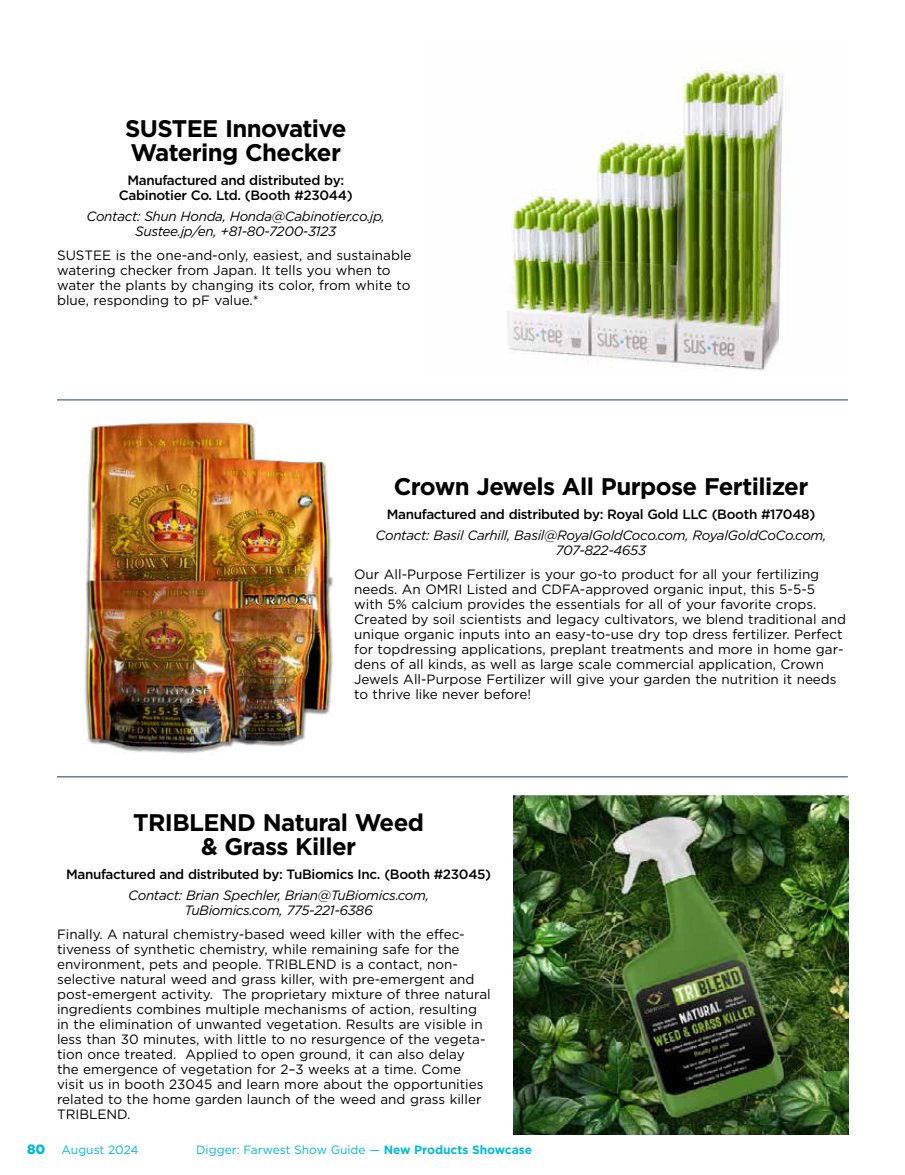
<style>
.page{position:relative;width:905px;height:1175px;background:#fff}
.page>*{position:absolute;margin:0;border:0;box-sizing:border-box;transform-origin:0 0}
.t1{font:700 24px/24px "Gotham";letter-spacing:-.025em;color:#000}
.t2{font:13.5px/15px "Gotham";color:#000}
.t3{font:italic 13.5px/15px "Gotham";letter-spacing:-.025em;color:#000;text-align:center}
.t4{font:500 13.5px/15px "Gotham";letter-spacing:-.025em;color:#000;text-align:center}
.t5{font:12px "Gotham";color:#00bbd3}
.s1{font-weight:900;font-size:13.5px}
.s2{font-weight:700}
</style>
<div class="page">
<hr style="left:57px;top:399px;width:791px;height:1px;background:#1b3d68">
<hr style="left:57px;top:776px;width:790px;height:1px;background:#1b3d68">
<img style="left:85px;top:422px;width:248px;height:332px">
<img style="left:513px;top:795px;width:335px;height:339px">
<img style="left:507px;top:59px;width:277px;height:312px">
<h1 class="t1" style="left:125px;top:116px;width:223px">SUSTEE Innovative<br>Watering Checker</h1>
<p class="t4" style="left:119px;top:172px;width:235px">Manufactured and distributed by:<br>Cabinotier Co. Ltd. (Booth #23044)</p>
<p class="t3" style="left:87px;top:208px;width:300px">Contact: Shun Honda, Honda@Cabinotier.co.jp,<br>Sustee.jp/en, +81-80-7200-3123</p>
<p class="t2" style="left:57px;top:247px;width:356px">SUSTEE is the one-and-only, easiest, and sustainable watering checker from Japan. It tells you when to water the plants by changing its color, from white to blue, responding to pF value.*</p>
<h1 class="t1" style="left:394px;top:474px;width:416px">Crown Jewels All Purpose Fertilizer</h1>
<p class="t4" style="left:387px;top:506px;width:430px">Manufactured and distributed by: Royal Gold LLC (Booth #17048)</p>
<p class="t3" style="left:375px;top:527px;width:452px">Contact: Basil Carhill, Basil@RoyalGoldCoco.com, RoyalGoldCoCo.com,<br>707-822-4653</p>
<p class="t2" style="left:354px;top:566px;width:493px">Our All-Purpose Fertilizer is your go-to product for all your fertilizing needs. An OMRI Listed and CDFA-approved organic input, this 5-5-5 with 5% calcium provides the essentials for all of your favorite crops.<br>Created by soil scientists and legacy cultivators, we blend traditional and unique organic inputs into an easy-to-use dry top dress fertilizer. Perfect for topdressing applications, preplant treatments and more in home gar&shy;dens of all kinds, as well as large scale commercial application, Crown Jewels All-Purpose Fertilizer will give your garden the nutrition it needs to thrive like never before!</p>
<h1 class="t1" style="left:133px;top:810px;width:292px;text-align:center">TRIBLEND Natural Weed &amp; Grass Killer</h1>
<p class="t4" style="left:66px;top:866px;width:426px">Manufactured and distributed by: TuBiomics Inc. (Booth #23045)</p>
<p class="t3" style="left:128px;top:887px;width:302px">Contact: Brian Spechler, Brian@TuBiomics.com,<br>TuBiomics.com, 775-221-6386</p>
<p class="t2" style="left:57px;top:926px;width:435px">Finally. A natural chemistry-based weed killer with the effec&shy;tiveness of synthetic chemistry, while remaining safe for the environment, pets and people. TRIBLEND is a contact, non&shy;selective natural weed and grass killer, with pre-emergent and post-emergent activity. The proprietary mixture of three natural ingredients combines multiple mechanisms of action, resulting in the elimination of unwanted vegetation. Results are visible in less than 30 minutes, with little to no resurgence of the vegeta&shy;tion once treated. Applied to open ground, it can also delay<br>the emergence of vegetation for 2–3 weeks at a time. Come visit us in booth 23045 and learn more about the opportunities related to the home garden launch of the weed and grass killer TRIBLEND.</p>
<p class="t5" style="left:27px;top:1142px;width:113px"><span class="s1">80</span> August 2024</p>
<p class="t5" style="left:196px;top:1142px;width:337px">Digger: Farwest Show Guide — <span class="s2">New Products Showcase</span></p>
</div>
